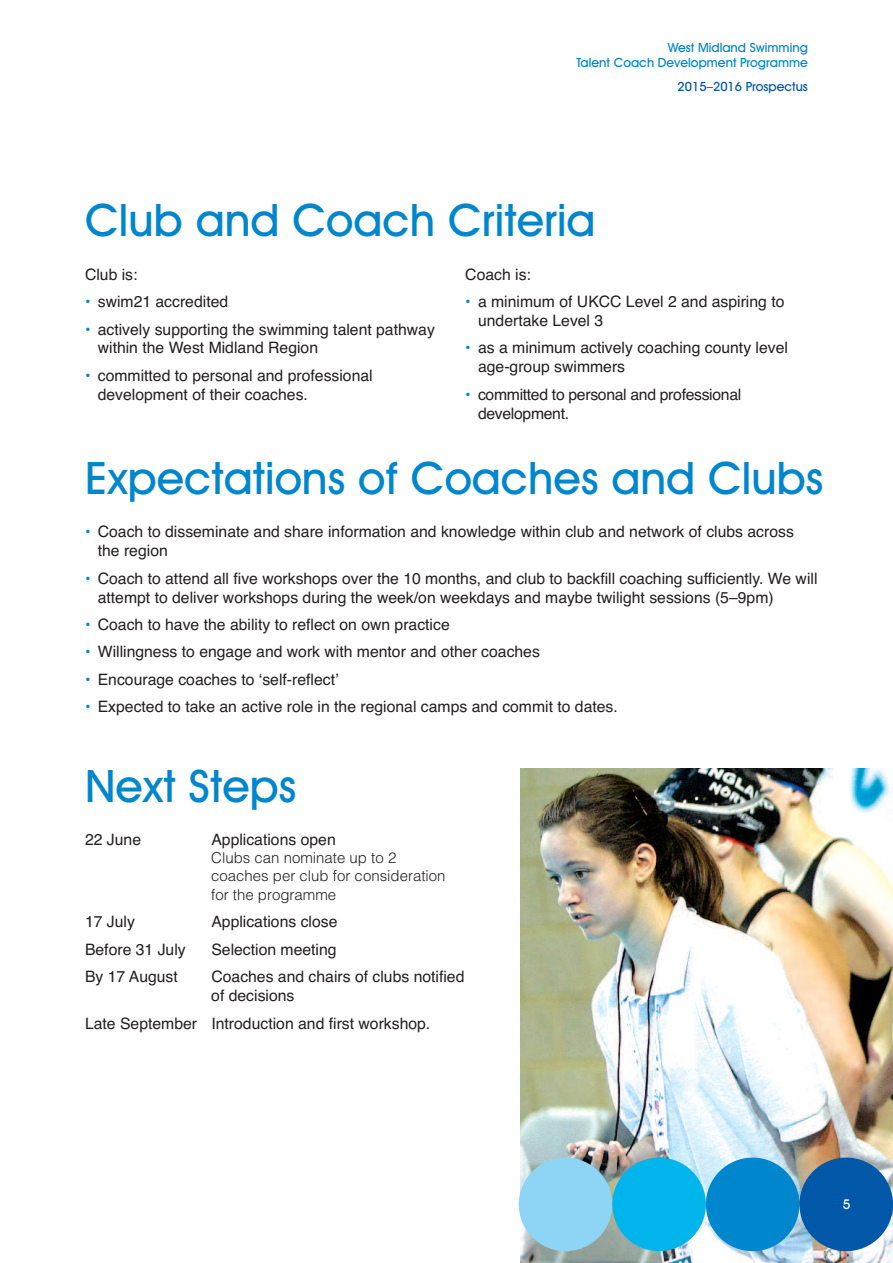
<style>
.page{position:relative;width:893px;height:1263px;background:#fff}
.page>*{position:absolute;margin:0;border:0;box-sizing:border-box;transform-origin:0 0}
.t1{font:500 45px "Avant Garde IT Cby BT";color:#0086cc}
.t2{font:15.75px/18.9px "Helvetica";color:#231f20}
.t3{font:15.75px/18.9px "Helvetica";letter-spacing:-.02em;color:#231f20}
.t4{font:300 15px/18.3px "Helvetica";color:#231f20}
.t5{font:500 13.5px "Avant Garde IT Cby BT";color:#fff}
.t6{font:500 12.75px/15.3px "Avant Garde IT Cby BT";color:#0086cc;text-align:right}
.t7{font:500 12.75px "Avant Garde IT Cby BT";color:#0157a8}
.s1{color:#0086cc}
</style>
<div class="page">
<img style="left:521px;top:768px;width:372px;height:495px">
<div style="left:519px;top:1157px;width:93px;height:94px;background:#8dd4f5;border-radius:50%"></div>
<div style="left:612px;top:1157px;width:94px;height:94px;background:#00b4ec;border-radius:50%"></div>
<div style="left:706px;top:1157px;width:93px;height:94px;background:#0086cc;border-radius:50%"></div>
<div style="left:799px;top:1157px;width:94px;height:94px;background:#0157a8;border-radius:50%"></div>
<p class="t6" style="left:576px;top:40px;width:233px">West Midland Swimming<br>Talent Coach Development Programme</p>
<p class="t7" style="left:677px;top:82px;width:132px">2015–2016 Prospectus</p>
<h1 class="t1" style="left:85px;top:204px;width:512px">Club and Coach Criteria</h1>
<p class="t2" style="left:85px;top:265px;width:54px">Club is:</p>
<p class="t2" style="left:85px;top:292px;width:145px"><span class="s1">•</span> swim21 accredited</p>
<p class="t2" style="left:98px;top:320px;width:339px;text-indent:-13px"><span class="s1">•</span> actively supporting the swimming talent pathway within the West Midland Region</p>
<p class="t2" style="left:98px;top:366px;width:276px;text-indent:-13px"><span class="s1">•</span> committed to personal and professional development of their coaches.</p>
<p class="t2" style="left:465px;top:265px;width:67px">Coach is:</p>
<p class="t2" style="left:478px;top:292px;width:308px;text-indent:-13px"><span class="s1">•</span> a minimum of UKCC Level 2 and aspiring to undertake Level 3</p>
<p class="t2" style="left:478px;top:339px;width:311px;text-indent:-13px"><span class="s1">•</span> as a minimum actively coaching county level age-group swimmers</p>
<p class="t3" style="left:478px;top:385px;width:265px;text-indent:-13px"><span class="s1">•</span> committed to personal and professional development.</p>
<h1 class="t1" style="left:85px;top:462px;width:740px">Expectations of Coaches and Clubs</h1>
<p class="t2" style="left:98px;top:522px;width:698px;text-indent:-13px"><span class="s1">•</span> Coach to disseminate and share information and knowledge within club and network of clubs across the region</p>
<p class="t2" style="left:98px;top:569px;width:721px;text-indent:-13px"><span class="s1">•</span> Coach to attend all five workshops over the 10 months, and club to backfill coaching sufficiently. We will attempt to deliver workshops during the week/on weekdays and maybe twilight sessions (5–9pm)</p>
<p class="t2" style="left:85px;top:615px;width:366px"><span class="s1">•</span> Coach to have the ability to reflect on own practice</p>
<p class="t2" style="left:85px;top:642px;width:456px"><span class="s1">•</span> Willingness to engage and work with mentor and other coaches</p>
<p class="t2" style="left:85px;top:670px;width:255px"><span class="s1">•</span> Encourage coaches to ‘self-reflect’</p>
<p class="t2" style="left:85px;top:697px;width:534px"><span class="s1">•</span> Expected to take an active role in the regional camps and commit to dates.</p>
<h1 class="t1" style="left:85px;top:770px;width:213px">Next Steps</h1>
<p class="t2" style="left:85px;top:831px;width:58px">22 June</p>
<p class="t2" style="left:211px;top:831px;width:126px">Applications open</p>
<p class="t4" style="left:211px;top:848px;width:236px">Clubs can nominate up to 2 coaches per club for consideration for the programme</p>
<p class="t2" style="left:85px;top:912px;width:51px">17 July</p>
<p class="t2" style="left:211px;top:912px;width:128px">Applications close</p>
<p class="t2" style="left:85px;top:940px;width:102px">Before 31 July</p>
<p class="t2" style="left:211px;top:940px;width:127px">Selection meeting</p>
<p class="t2" style="left:85px;top:967px;width:94px">By 17 August</p>
<p class="t2" style="left:211px;top:967px;width:255px">Coaches and chairs of clubs notified of decisions</p>
<p class="t2" style="left:85px;top:1013px;width:347px">Late September Introduction and first workshop.</p>
<p class="t5" style="left:843px;top:1199px;width:9px">5</p>
</div>
